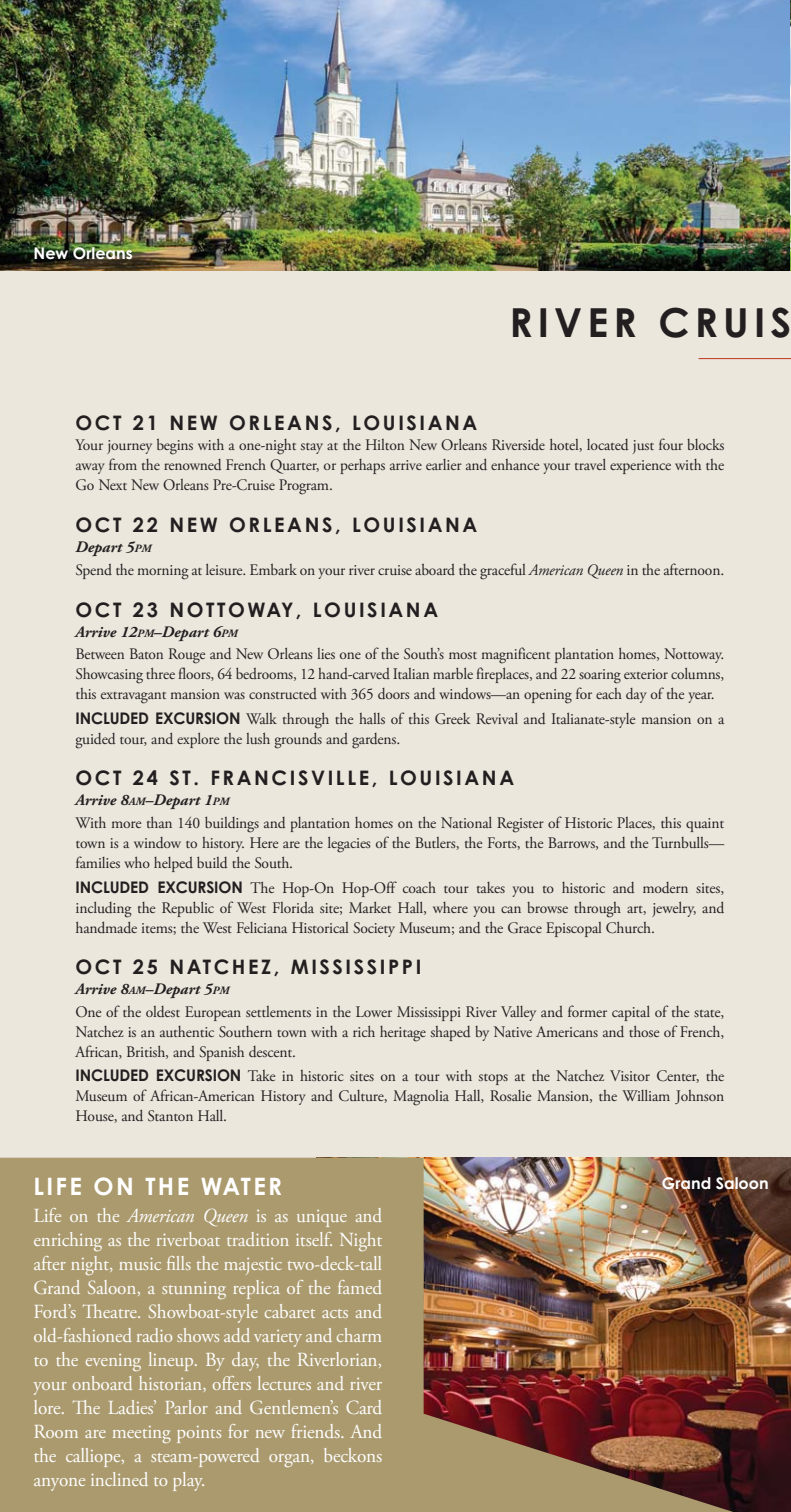
<style>
.page{position:relative;width:791px;height:1512px;background:#fff}
.page>*{position:absolute;margin:0;border:0;box-sizing:border-box;transform-origin:0 0}
.t1{font:700 40px "Century Gothic Std";letter-spacing:.13em;color:#231f20}
.t2{font:700 24px "Century Gothic Std";letter-spacing:.1em;color:#fff}
.t3{font:20px/24px "Adobe Garamond Pro";letter-spacing:-.01em;color:#fff;text-align:justify;scale:.96 1}
.t4{font:700 20px "Century Gothic Std";letter-spacing:.13em;color:#231f20}
.t5{font:16px/20px "Adobe Garamond Pro";letter-spacing:-.01em;color:#231f20}
.t6{font:16px/22.8px "Adobe Garamond Pro";letter-spacing:-.01em;color:#231f20;scale:.96 1}
.t7{font:700 16px "Century Gothic Std";color:#fff}
.s1{font-weight:700;font-style:italic}
.s2{font-weight:700;font-style:italic;font-size:11.2px}
.s3{font-style:italic}
.s4{font-family:"Century Gothic Std";font-weight:700}
</style>
<div class="page">
<div style="left:0;top:0;width:790px;height:1175px;background:#ebe7dd"></div>
<hr style="left:698px;top:358px;width:92px;height:1px;background:#bf311a">
<img style="left:0;top:0;width:790px;height:271px">
<img style="left:732px;top:1158px;width:58px;height:354px">
<img style="left:0;top:1158px;width:732px;height:354px">
<p class="t7" style="left:33px;top:248px;width:101px">New Orleans</p>
<h1 class="t1" style="left:509px;top:308px;width:283px">RIVER CRUIS</h1>
<p class="t4" style="left:75px;top:416px;width:403px">OCT 21 NEW ORLEANS, LOUISIANA</p>
<p class="t5" style="left:75px;top:437px;width:650px;text-align:justify">Your journey begins with a one-night stay at the Hilton New Orleans Riverside hotel, located just four blocks away from the renowned French Quarter, or perhaps arrive earlier and enhance your travel experience with the Go Next New Orleans Pre-Cruise Program.</p>
<p class="t4" style="left:75px;top:518px;width:403px">OCT 22 NEW ORLEANS, LOUISIANA</p>
<p class="t5" style="left:75px;top:537px;width:649px;line-height:22.8px"><span class="s1">Depart 5</span><span class="s2">PM<br></span>Spend the morning at leisure. Embark on your river cruise aboard the graceful <span class="s3">American Queen</span> in the afternoon.</p>
<p class="t4" style="left:75px;top:602px;width:364px">OCT 23 NOTTOWAY, LOUISIANA</p>
<p class="t6" style="left:75px;top:621px;width:676px"><span class="s1">Arrive 12</span><span class="s2">PM</span><span class="s1">–Depart 6</span><span class="s2">PM<br></span>Between Baton Rouge and New Orleans lies one of the South’s most magnificent plantation homes, Nottoway.</p>
<p class="t6" style="left:75px;top:666px;width:676px;line-height:20px">Showcasing three floors, 64 bedrooms, 12 hand-carved Italian marble fireplaces, and 22 soaring exterior columns, this extravagant mansion was constructed with 365 doors and windows—an opening for each day of the year.</p>
<p class="t5" style="left:75px;top:710px;width:650px"><span class="s4">INCLUDED EXCURSION</span> Walk through the halls of this Greek Revival and Italianate-style mansion on a guided tour, and explore the lush grounds and gardens.</p>
<p class="t4" style="left:75px;top:771px;width:440px">OCT 24 ST. FRANCISVILLE, LOUISIANA</p>
<p class="t5" style="left:75px;top:790px;width:649px;line-height:22.8px"><span class="s1">Arrive 8</span><span class="s2">AM</span><span class="s1">–Depart 1</span><span class="s2">PM<br></span>With more than 140 buildings and plantation homes on the National Register of Historic Places, this quaint</p>
<p class="t5" style="left:75px;top:835px;width:650px">town is a window to history. Here are the legacies of the Butlers, the Forts, the Barrows, and the Turnbulls— families who helped build the South.</p>
<p class="t5" style="left:75px;top:879px;width:650px;text-align:justify"><span class="s4">INCLUDED EXCURSION</span> The Hop-On Hop-Off coach tour takes you to historic and modern sites, including the Republic of West Florida site; Market Hall, where you can browse through art, jewelry, and handmade items; the West Feliciana Historical Society Museum; and the Grace Episcopal Church.</p>
<p class="t4" style="left:75px;top:960px;width:347px">OCT 25 NATCHEZ, MISSISSIPPI</p>
<p class="t5" style="left:75px;top:979px;width:650px;line-height:22.8px"><span class="s1">Arrive 8</span><span class="s2">AM</span><span class="s1">–Depart 5</span><span class="s2">PM<br></span>One of the oldest European settlements in the Lower Mississippi River Valley and former capital of the state,</p>
<p class="t5" style="left:75px;top:1023px;width:649px">Natchez is an authentic Southern town with a rich heritage shaped by Native Americans and those of French,<br>African, British, and Spanish descent.</p>
<p class="t5" style="left:75px;top:1068px;width:650px;text-align:justify"><span class="s4">INCLUDED EXCURSION</span> Take in historic sites on a tour with stops at the Natchez Visitor Center, the Museum of African-American History and Culture, Magnolia Hall, Rosalie Mansion, the William Johnson House, and Stanton Hall.</p>
<h2 class="t2" style="left:33px;top:1178px;width:250px">LIFE ON THE WATER</h2>
<p class="t3" style="left:33px;top:1205px;width:364px">Life on the <span class="s3">American Queen</span> is as unique and enriching as the riverboat tradition itself. Night after night, music fills the majestic two-deck-tall Grand Saloon, a stunning replica of the famed Ford’s Theatre. Showboat-style cabaret acts and old-fashioned radio shows add variety and charm to the evening lineup. By day, the Riverlorian, your onboard historian, offers lectures and river lore. The Ladies’ Parlor and Gentlemen’s Card Room are meeting points for new friends. And the calliope, a steam-powered organ, beckons anyone inclined to play.</p>
<p class="t7" style="left:661px;top:1178px;width:108px">Grand Saloon</p>
</div>
